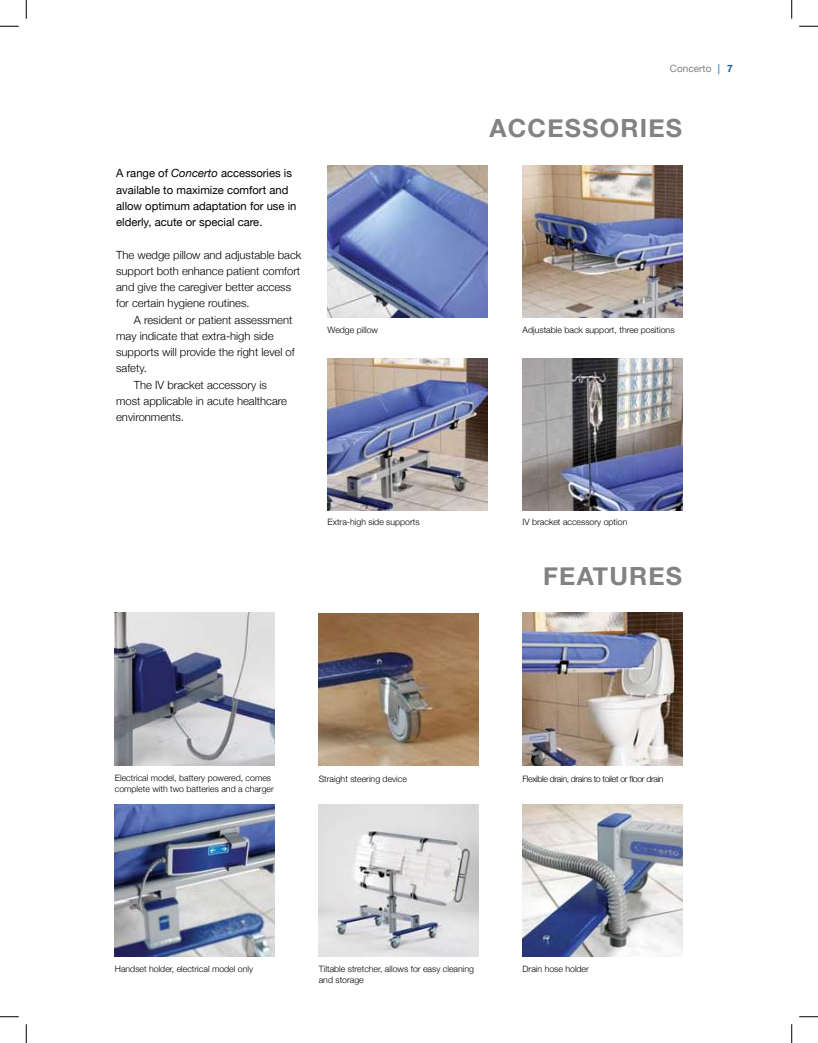
<style>
.page{position:relative;width:818px;height:1043px;background:#fff}
.page>*{position:absolute;margin:0;border:0;box-sizing:border-box;transform-origin:0 0}
.t1{font:700 25px "Helvetica Neue";letter-spacing:.05em;color:#808284}
.t2{font:300 11.25px/16.2px "Helvetica Neue";color:#000}
.t3{font:11.25px/16.2px "Helvetica Neue";color:#000}
.t4{font:10px "Helvetica Neue";color:#808284}
.t5{font:italic 10px "Helvetica Neue";color:#005bab}
.t6{font:300 8.75px/11.2px "Helvetica Neue";color:#000}
.t7{font:300 8.75px "Helvetica Neue";letter-spacing:-.04em;color:#000}
.s1{font-style:italic}
.s2{font-weight:700;font-style:normal}
</style>
<div class="page">
<img style="left:327px;top:165px;width:160px;height:153px">
<img style="left:522px;top:165px;width:160px;height:153px">
<img style="left:522px;top:358px;width:160px;height:153px">
<img style="left:327px;top:358px;width:160px;height:153px">
<img style="left:319px;top:613px;width:159px;height:152px">
<img style="left:319px;top:804px;width:159px;height:152px">
<img style="left:522px;top:612px;width:160px;height:153px">
<img style="left:522px;top:804px;width:160px;height:152px">
<img style="left:115px;top:612px;width:159px;height:153px">
<img style="left:115px;top:804px;width:159px;height:152px">
<svg style="left:0;top:25px;width:19px;height:2px"></svg>
<svg style="left:799px;top:25px;width:19px;height:2px"></svg>
<svg style="left:0;top:1016px;width:19px;height:1px"></svg>
<svg style="left:799px;top:1016px;width:19px;height:1px"></svg>
<svg style="left:25px;top:0;width:2px;height:19px"></svg>
<svg style="left:25px;top:1024px;width:2px;height:18px"></svg>
<svg style="left:791px;top:0;width:1px;height:19px"></svg>
<svg style="left:791px;top:1024px;width:1px;height:18px"></svg>
<p class="t3" style="left:116px;top:165px;width:182px">A range of <span class="s1">Concerto</span> accessories is available to maximize comfort and allow optimum adaptation for use in elderly, acute or special care.</p>
<p class="t2" style="left:116px;top:246px;width:187px">The wedge pillow and adjustable back support both enhance patient comfort and give the caregiver better access for certain hygiene routines.</p>
<p class="t2" style="left:134px;top:311px;width:160px">A resident or patient assessment</p>
<p class="t2" style="left:116px;top:327px;width:159px">may indicate that extra-high side</p>
<p class="t2" style="left:116px;top:344px;width:180px">supports will provide the right level of</p>
<p class="t2" style="left:116px;top:360px;width:32px">safety.</p>
<p class="t2" style="left:134px;top:376px;width:134px">The IV bracket accessory is</p>
<p class="t2" style="left:116px;top:392px;width:172px">most applicable in acute healthcare</p>
<p class="t2" style="left:116px;top:409px;width:69px">environments.</p>
<p class="t5" style="left:717px;top:62px;width:16px">| <span class="s2">7</span></p>
<p class="t4" style="left:670px;top:62px;width:43px">Concerto</p>
<h1 class="t1" style="left:489px;top:112px;width:193px">ACCESSORIES</h1>
<p class="t6" style="left:327px;top:324px;width:52px">Wedge pillow</p>
<p class="t6" style="left:522px;top:324px;width:153px">Adjustable back support, three positions</p>
<p class="t6" style="left:327px;top:515px;width:94px">Extra-high side supports</p>
<p class="t6" style="left:522px;top:515px;width:106px">IV bracket accessory option</p>
<h1 class="t1" style="left:543px;top:561px;width:139px">FEATURES</h1>
<p class="t6" style="left:115px;top:771px;width:160px">Electrical model, battery powered, comes complete with two batteries and a charger</p>
<p class="t6" style="left:319px;top:773px;width:90px">Straight steering device</p>
<p class="t7" style="left:522px;top:773px;width:142px">Flexible drain, drains to toilet or floor drain</p>
<p class="t6" style="left:115px;top:963px;width:140px">Handset holder, electrical model only</p>
<p class="t6" style="left:319px;top:963px;width:157px">Tiltable stretcher, allows for easy cleaning and storage</p>
<p class="t6" style="left:522px;top:963px;width:68px">Drain hose holder</p>
</div>
